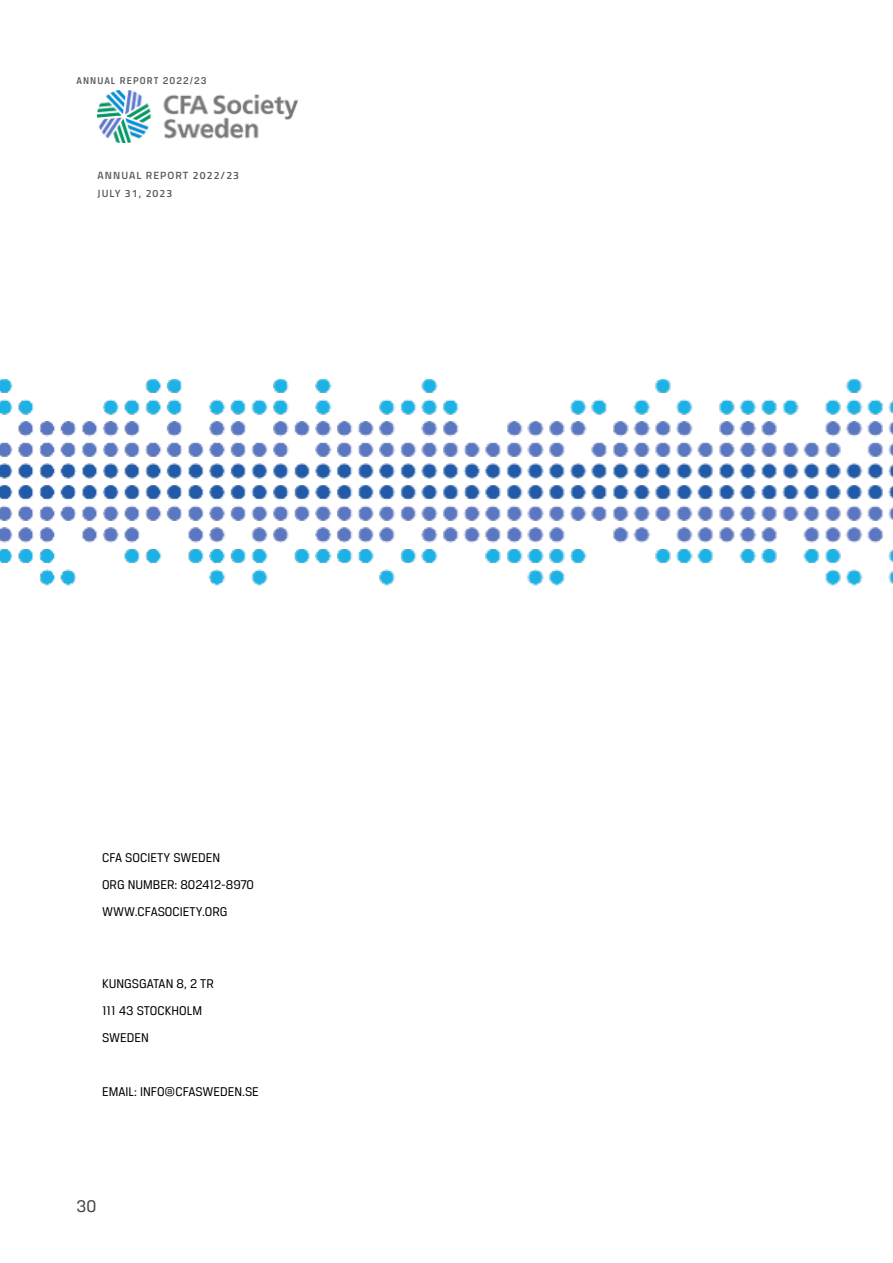
<style>
.page{position:relative;width:893px;height:1263px;background:#fff}
.page>*{position:absolute;margin:0;border:0;box-sizing:border-box;transform-origin:0 0}
.t1{font:18px "CFA Breuer Text";color:#414042}
.t2{font:13.5px/27px "CFA Breuer Text";color:#000}
.t3{font:600 10.5px/18px "Titillium Web";letter-spacing:.1em;color:#58595b}
.t4{font:500 10.5px "CFA Breuer Text";letter-spacing:.1em;color:#58595b}
</style>
<div class="page">
<img style="left:97px;top:90px;width:200px;height:53px">
<img style="left:0;top:379px;width:893px;height:207px">
<p class="t4" style="left:77px;top:75px;width:132px">ANNUAL REPORT 2022/23</p>
<p class="t3" style="left:98px;top:165px;width:143px">ANNUAL REPORT 2022/23<br>JULY 31, 2023</p>
<p class="t2" style="left:102px;top:844px;width:153px">CFA SOCIETY SWEDEN<br>ORG NUMBER: 802412-8970<br>WWW.CFASOCIETY.ORG</p>
<p class="t2" style="left:102px;top:970px;width:113px">KUNGSGATAN 8, 2 TR<br>111 43 STOCKHOLM<br>SWEDEN</p>
<p class="t2" style="left:102px;top:1078px;width:158px">EMAIL: INFO@CFASWEDEN.SE</p>
<h1 class="t1" style="left:77px;top:1196px;width:21px">30</h1>
</div>
